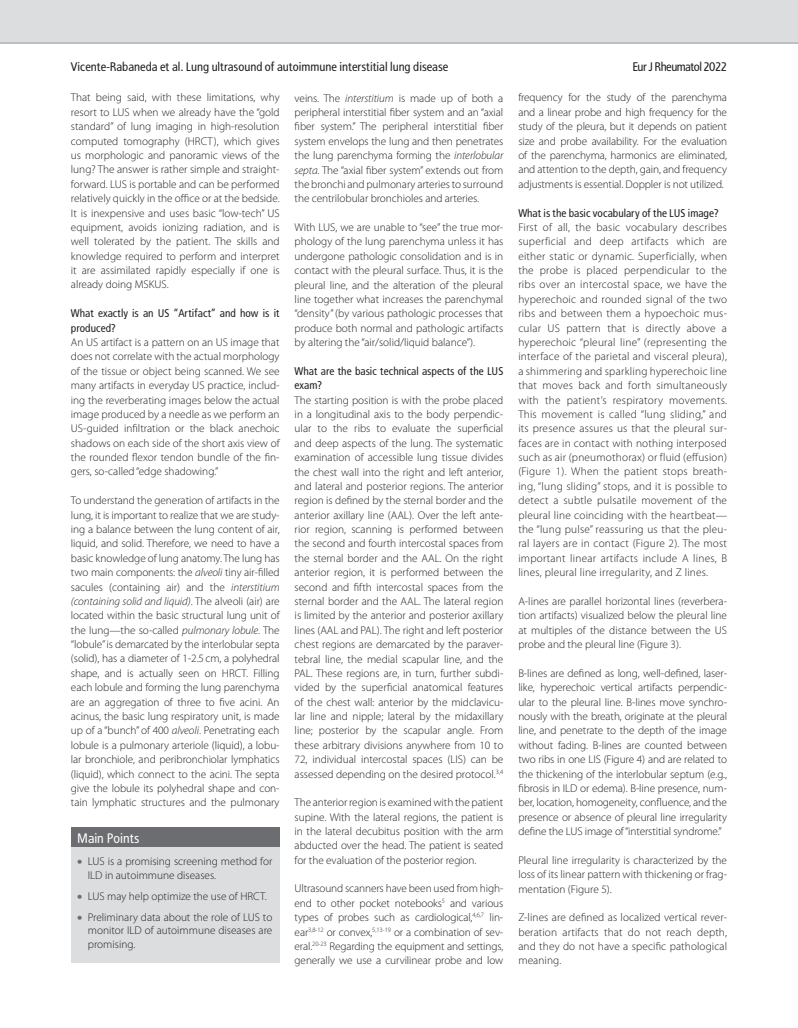
<style>
.page{position:relative;width:798px;height:1028px;background:#fff}
.page>*{position:absolute;margin:0;border:0;box-sizing:border-box;transform-origin:0 0}
.t1{font:13.75px "Rotokas";color:#fff}
.t2{font:12.5px "Rotokas";color:#231f20}
.t3{font:12.5px "Rotokas";letter-spacing:-.04em;color:#231f20}
.t4{font:300 11.25px/14.4px "Myriad Pro";color:#231f20;text-align:justify}
.t5{font:11.25px/14.4px "Rotokas";color:#231f20}
.s1{font-style:italic}
.s2{color:#6c6d70}
</style>
<div class="page">
<div style="left:0;top:0;width:797px;height:44px;background:#dcdddf"></div>
<div style="left:71px;top:827px;width:208px;height:20px;background:#6c6d70"></div>
<div style="left:71px;top:847px;width:208px;height:47px;background:#dcdddf"></div>
<div style="left:71px;top:882px;width:208px;height:33px;background:#dcdddf"></div>
<div style="left:71px;top:903px;width:208px;height:60px;background:#dcdddf"></div>
<p class="t2" style="left:71px;top:59px;width:379px">Vicente-Rabaneda et al. Lung ultrasound of autoimmune interstitial lung disease</p>
<p class="t3" style="left:632px;top:59px;width:96px">Eur J Rheumatol 2022</p>
<p class="t4" style="left:71px;top:90px;width:210px">That being said, with these limitations, why resort to LUS when we already have the “gold standard” of lung imaging in high-resolution computed tomography (HRCT), which gives us morphologic and panoramic views of the lung? The answer is rather simple and straight&shy;forward. LUS is portable and can be performed relatively quickly in the office or at the bedside.<br>It is inexpensive and uses basic “low-tech” US equipment, avoids ionizing radiation, and is well tolerated by the patient. The skills and knowledge required to perform and interpret it are assimilated rapidly especially if one is already doing MSKUS.</p>
<p class="t5" style="left:71px;top:306px;width:210px">What exactly is an US “Artifact” and how is it produced?</p>
<p class="t4" style="left:71px;top:335px;width:210px">An US artifact is a pattern on an US image that does not correlate with the actual morphology of the tissue or object being scanned. We see many artifacts in everyday US practice, includ&shy;ing the reverberating images below the actual image produced by a needle as we perform an US-guided infiltration or the black anechoic shadows on each side of the short axis view of the rounded flexor tendon bundle of the fin&shy;gers, so-called “edge shadowing.”</p>
<p class="t4" style="left:71px;top:493px;width:210px">To understand the generation of artifacts in the lung, it is important to realize that we are study&shy;ing a balance between the lung content of air, liquid, and solid. Therefore, we need to have a basic knowledge of lung anatomy. The lung has two main components: the <span class="s1">alveoli</span> tiny air-filled sacules (containing air) and the <span class="s1">interstitium (containing solid and liquid)</span>. The alveoli (air) are located within the basic structural lung unit of the lung—the so-called <span class="s1">pulmonary lobule</span>. The “lobule” is demarcated by the interlobular septa (solid), has a diameter of 1-2.5cm, a polyhedral shape, and is actually seen on HRCT. Filling each lobule and forming the lung parenchyma are an aggregation of three to five acini. An acinus, the basic lung respiratory unit, is made up of a “bunch” of 400 <span class="s1">alveoli</span>. Penetrating each lobule is a pulmonary arteriole (liquid), a lobu&shy;lar bronchiole, and peribronchiolar lymphatics (liquid), which connect to the acini. The septa give the lobule its polyhedral shape and con&shy;tain lymphatic structures and the pulmonary</p>
<p class="t4" style="left:518px;top:90px;width:210px">frequency for the study of the parenchyma and a linear probe and high frequency for the study of the pleura, but it depends on patient size and probe availability. For the evaluation of the parenchyma, harmonics are eliminated, and attention to the depth, gain, and frequency adjustments is essential. Doppler is not utilized.</p>
<p class="t5" style="left:518px;top:205px;width:202px">What is the basic vocabulary of the LUS image?</p>
<p class="t4" style="left:518px;top:220px;width:210px">First of all, the basic vocabulary describes superficial and deep artifacts which are either static or dynamic. Superficially, when the probe is placed perpendicular to the ribs over an intercostal space, we have the hyperechoic and rounded signal of the two ribs and between them a hypoechoic mus&shy;cular US pattern that is directly above a hyperechoic “pleural line” (representing the interface of the parietal and visceral pleura), a shimmering and sparkling hyperechoic line that moves back and forth simultaneously with the patient’s respiratory movements.<br>This movement is called “lung sliding,” and its presence assures us that the pleural sur&shy;faces are in contact with nothing interposed such as air (pneumothorax) or fluid (effusion) (Figure 1). When the patient stops breath&shy;ing, “lung sliding” stops, and it is possible to detect a subtle pulsatile movement of the pleural line coinciding with the heartbeat— the “lung pulse” reassuring us that the pleu&shy;ral layers are in contact (Figure 2). The most important linear artifacts include A lines, B lines, pleural line irregularity, and Z lines.</p>
<p class="t4" style="left:518px;top:594px;width:210px">A-lines are parallel horizontal lines (reverbera&shy;tion artifacts) visualized below the pleural line at multiples of the distance between the US probe and the pleural line (Figure 3).</p>
<p class="t4" style="left:518px;top:665px;width:210px">B-lines are defined as long, well-defined, laser&shy;like, hyperechoic vertical artifacts perpendic&shy;ular to the pleural line. B-lines move synchro&shy;nously with the breath, originate at the pleural line, and penetrate to the depth of the image without fading. B-lines are counted between two ribs in one LIS (Figure 4) and are related to the thickening of the interlobular septum (e.g., fibrosis in ILD or edema). B-line presence, num&shy;ber, location, homogeneity, confluence, and the presence or absence of pleural line irregularity define the LUS image of “interstitial syndrome.”</p>
<p class="t4" style="left:518px;top:852px;width:210px">Pleural line irregularity is characterized by the loss of its linear pattern with thickening or frag&shy;mentation (Figure 5).</p>
<p class="t4" style="left:518px;top:910px;width:210px">Z-lines are defined as localized vertical rever&shy;beration artifacts that do not reach depth, and they do not have a specific pathological meaning.</p>
<p class="t4" style="left:294px;top:91px;width:210px">veins. The <span class="s1">interstitium</span> is made up of both a peripheral interstitial fiber system and an “axial fiber system.” The peripheral interstitial fiber system envelops the lung and then penetrates the lung parenchyma forming the <span class="s1">interlobular septa</span>. The “axial fiber system” extends out from the bronchi and pulmonary arteries to surround the centrilobular bronchioles and arteries.</p>
<p class="t4" style="left:294px;top:220px;width:210px">With LUS, we are unable to “see” the true mor&shy;phology of the lung parenchyma unless it has undergone pathologic consolidation and is in contact with the pleural surface. Thus, it is the pleural line, and the alteration of the pleural line together what increases the parenchymal “density” (by various pathologic processes that produce both normal and pathologic artifacts by altering the “air/solid/liquid balance”).</p>
<p class="t5" style="left:294px;top:363px;width:210px">What are the basic technical aspects of the LUS exam?</p>
<p class="t4" style="left:294px;top:392px;width:210px">The starting position is with the probe placed in a longitudinal axis to the body perpendic&shy;ular to the ribs to evaluate the superficial and deep aspects of the lung. The systematic examination of accessible lung tissue divides the chest wall into the right and left anterior, and lateral and posterior regions. The anterior region is defined by the sternal border and the anterior axillary line (AAL). Over the left ante&shy;rior region, scanning is performed between the second and fourth intercostal spaces from the sternal border and the AAL. On the right anterior region, it is performed between the second and fifth intercostal spaces from the sternal border and the AAL. The lateral region is limited by the anterior and posterior axillary lines (AAL and PAL). The right and left posterior chest regions are demarcated by the paraver&shy;tebral line, the medial scapular line, and the PAL. These regions are, in turn, further subdi&shy;vided by the superficial anatomical features of the chest wall: anterior by the midclavicu&shy;lar line and nipple; lateral by the midaxillary line; posterior by the scapular angle. From these arbitrary divisions anywhere from 10 to 72, individual intercostal spaces (LIS) can be assessed depending on the desired protocol.<sup>3,4</sup></p>
<p class="t4" style="left:294px;top:795px;width:210px">The anterior region is examined with the patient supine. With the lateral regions, the patient is in the lateral decubitus position with the arm abducted over the head. The patient is seated for the evaluation of the posterior region.</p>
<p class="t4" style="left:294px;top:881px;width:210px">Ultrasound scanners have been used from high&shy;end to other pocket notebooks<sup>5</sup> and various types of probes such as cardiological,<sup>4,6,7</sup> lin&shy;ear<sup>3,8-12</sup> or convex,<sup>5,13-19</sup> or a combination of sev&shy;eral.<sup>20-23</sup> Regarding the equipment and settings, generally we use a curvilinear probe and low</p>
<p class="t1" style="left:77px;top:829px;width:63px">Main Points</p>
<p class="t4" style="left:88px;top:854px;width:186px;line-height:13.5px;text-indent:-11px"><span class="s2">•</span> LUS is a promising screening method for<br>ILD in autoimmune diseases.</p>
<p class="t4" style="left:77px;top:888px;width:191px"><span class="s2">•</span> LUS may help optimize the use of HRCT.</p>
<p class="t4" style="left:88px;top:910px;width:186px;line-height:13.5px;text-indent:-11px"><span class="s2">•</span> Preliminary data about the role of LUS to monitor ILD of autoimmune diseases are promising.</p>
</div>
